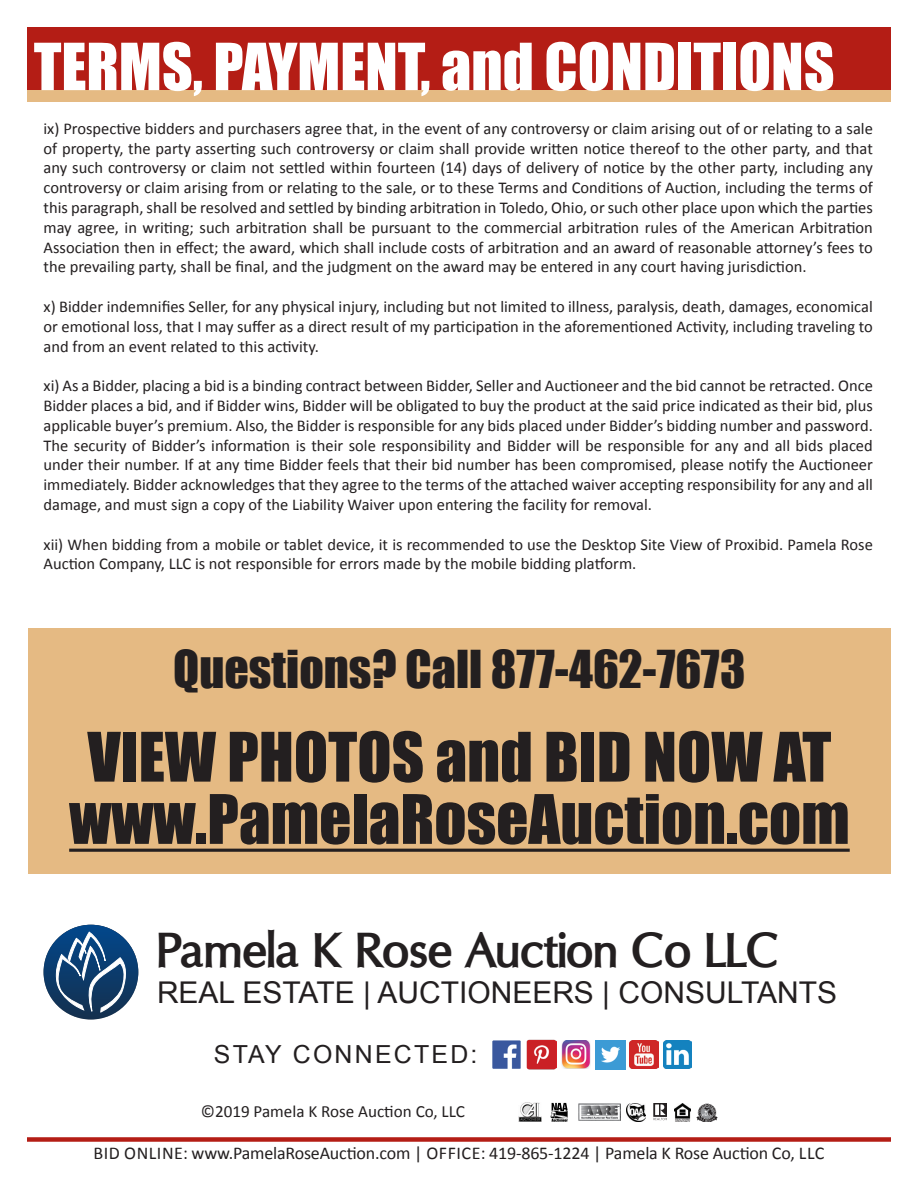
<style>
.page{position:relative;width:918px;height:1188px;background:#fff}
.page>*{position:absolute;margin:0;border:0;box-sizing:border-box;transform-origin:0 0}
.t1{font:63px/62.2px "Impact";color:#231f20}
.t2{font:60px "Impact";color:#fff}
.t3{font:700 49.8px "Oregon LDO";color:#231f20}
.t4{font:48px "Impact";color:#231f20}
.t5{font:30px "Arial";color:#231f20}
.t6{font:24.9px "Arial";color:#231f20}
.t7{font:18px "Calibri";letter-spacing:-.01em;color:#231f20}
.t8{font:17.1px "Calibri";color:#231f20}
.t9{font:16.5px/19.8px "Calibri";color:#231f20;text-align:justify}
</style>
<div class="page">
<div style="left:27px;top:27px;width:864px;height:63px;background:#b41d15"></div>
<div style="left:27px;top:90px;width:864px;height:11px;background:#e5ba83"></div>
<div style="left:27px;top:1137px;width:864px;height:5px;background:#b41d15"></div>
<div style="left:28px;top:628px;width:863px;height:246px;background:#e5ba83"></div>
<hr style="left:69px;top:849px;width:781px;height:3px;background:#231f20">
<svg style="left:44px;top:925px;width:94px;height:95px"></svg>
<svg style="left:56px;top:931px;width:71px;height:89px"></svg>
<img style="left:561px;top:1040px;width:29px;height:29px">
<img style="left:663px;top:1040px;width:28px;height:29px">
<img style="left:630px;top:1040px;width:28px;height:29px">
<img style="left:527px;top:1040px;width:29px;height:29px">
<img style="left:492px;top:1040px;width:29px;height:29px">
<img style="left:596px;top:1040px;width:29px;height:30px">
<img style="left:654px;top:1104px;width:13px;height:17px">
<img style="left:518px;top:1103px;width:24px;height:19px">
<svg style="left:550px;top:1103px;width:18px;height:19px"></svg>
<img style="left:579px;top:1104px;width:41px;height:17px">
<img style="left:627px;top:1104px;width:19px;height:18px">
<img style="left:674px;top:1104px;width:17px;height:17px">
<img style="left:696px;top:1103px;width:21px;height:19px">
<h2 class="t2" style="left:34px;top:20px;width:802px">TERMS, PAYMENT, and CONDITIONS</h2>
<p class="t9" style="left:44px;top:119px;width:831px">ix) Prospective bidders and purchasers agree that, in the event of any controversy or claim arising out of or relating to a sale of property, the party asserting such controversy or claim shall provide written notice thereof to the other party, and that any such controversy or claim not settled within fourteen (14) days of delivery of notice by the other party, including any controversy or claim arising from or relating to the sale, or to these Terms and Conditions of Auction, including the terms of this paragraph, shall be resolved and settled by binding arbitration in Toledo, Ohio, or such other place upon which the parties may agree, in writing; such arbitration shall be pursuant to the commercial arbitration rules of the American Arbitration Association then in effect; the award, which shall include costs of arbitration and an award of reasonable attorney’s fees to the prevailing party, shall be final, and the judgment on the award may be entered in any court having jurisdiction.</p>
<p class="t9" style="left:44px;top:297px;width:831px">x) Bidder indemnifies Seller, for any physical injury, including but not limited to illness, paralysis, death, damages, economical or emotional loss, that I may suffer as a direct result of my participation in the aforementioned Activity, including traveling to and from an event related to this activity.</p>
<p class="t9" style="left:44px;top:376px;width:831px">xi) As a Bidder, placing a bid is a binding contract between Bidder, Seller and Auctioneer and the bid cannot be retracted. Once Bidder places a bid, and if Bidder wins, Bidder will be obligated to buy the product at the said price indicated as their bid, plus applicable buyer’s premium. Also, the Bidder is responsible for any bids placed under Bidder’s bidding number and password.<br>The security of Bidder’s information is their sole responsibility and Bidder will be responsible for any and all bids placed under their number. If at any time Bidder feels that their bid number has been compromised, please notify the Auctioneer immediately. Bidder acknowledges that they agree to the terms of the attached waiver accepting responsibility for any and all damage, and must sign a copy of the Liability Waiver upon entering the facility for removal.</p>
<p class="t9" style="left:44px;top:534px;width:831px">xii) When bidding from a mobile or tablet device, it is recommended to use the Desktop Site View of Proxibid. Pamela Rose<br>Auction Company, LLC is not responsible for errors made by the mobile bidding platform.</p>
<h3 class="t4" style="left:173px;top:632px;width:574px">Questions? Call 877-462-7673</h3>
<h1 class="t1" style="left:88px;top:724px;width:239px">View Photos</h1>
<h1 class="t1" style="left:69px;top:724px;width:782px;text-indent:366px">and Bid Now at www.PamelaRoseAuction.com</h1>
<h3 class="t3" style="left:157px;top:922px;width:623px">Pamela K Rose Auction Co LLC</h3>
<h3 class="t5" style="left:157px;top:973px;width:682px">REAL ESTATE | AUCTIONEERS | CONSULTANTS</h3>
<h3 class="t6" style="left:214px;top:1038px;width:18px">STA</h3>
<h3 class="t6" style="left:265px;top:1038px;width:48px">Y CONNECTE</h3>
<h3 class="t6" style="left:450px;top:1038px;width:29px">D:</h3>
<p class="t8" style="left:201px;top:1101px;width:266px">©2019 Pamela K Rose Auction Co, LLC</p>
<p class="t7" style="left:93px;top:1142px;width:731px">BID ONLINE: www.PamelaRoseAuction.com | Offi ce : 419-865-1224 | Pamela K Rose Auction Co, LLC</p>
</div>
